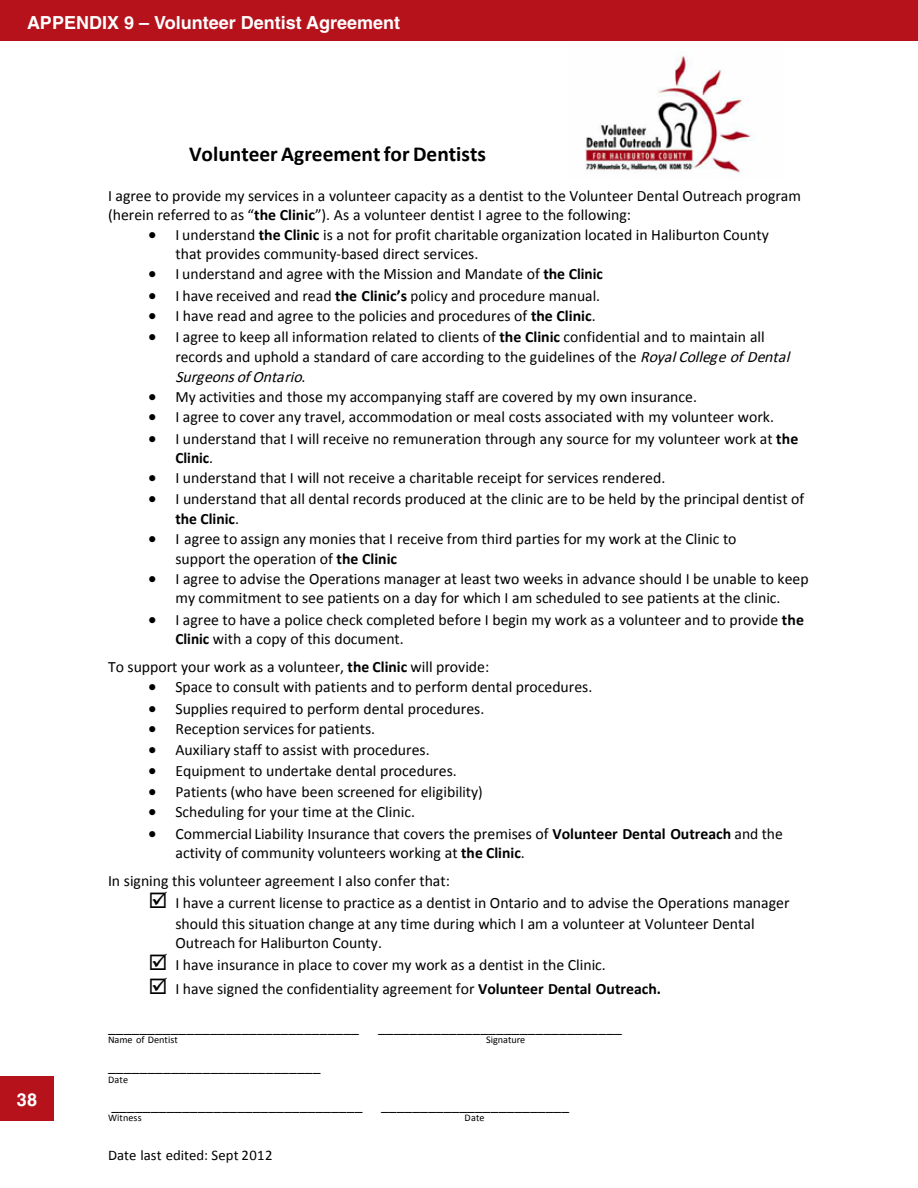
<style>
.page{position:relative;width:918px;height:1188px;background:#fff}
.page>*{position:absolute;margin:0;border:0;box-sizing:border-box;transform-origin:0 0}
.t1{font:700 21.3px "Calibri";color:#000}
.t2{font:700 18px "Helvetica";color:#fff}
.t3{font:15.75px/19.2px "Calibri";color:#000}
.t4{font:14.7px "Calibri";color:#000}
.t5{font:10.2px "Calibri";color:#000}
.s1{font-weight:700}
.s2{font-style:italic}
</style>
<div class="page">
<div style="left:0;top:0;width:918px;height:40px;background:#b5121b"></div>
<img style="left:585px;top:55px;width:171px;height:119px">
<div style="left:0;top:1077px;width:54px;height:44px;background:#b5121b"></div>
<p class="t2" style="left:27px;top:11px;width:375px">APPENDIX 9 – Volunteer Dentist Agreement</p>
<p class="t2" style="left:17px;top:1089px;width:22px">38</p>
<h1 class="t1" style="left:189px;top:141px;width:299px">Volunteer Agreement for Dentists</h1>
<p class="t3" style="left:108px;top:186px;width:695px">I agree to provide my services in a volunteer capacity as a dentist to the Volunteer Dental Outreach program (herein referred to as “<span class="s1">the Clinic</span>”). As a volunteer dentist I agree to the following:</p>
<p class="t3" style="left:175px;top:226px;width:595px;text-indent:-27px">• I understand <span class="s1">the Clinic</span> is a not for profit charitable organization located in Haliburton County that provides community-based direct services.</p>
<p class="t3" style="left:148px;top:265px;width:456px">• I understand and agree with the Mission and Mandate of <span class="s1">the Clinic</span></p>
<p class="t3" style="left:148px;top:286px;width:453px">• I have received and read <span class="s1">the Clinic’s</span> policy and procedure manual.</p>
<p class="t3" style="left:148px;top:306px;width:449px">• I have read and agree to the policies and procedures of <span class="s1">the Clinic</span>.</p>
<p class="t3" style="left:176px;top:327px;width:621px;line-height:19.6px;text-indent:-27px">• I agree to keep all information related to clients of <span class="s1">the Clinic</span> confidential and to maintain all records and uphold a standard of care according to the guidelines of the <span class="s2">RoyalCollegeofDental<br>SurgeonsofOntario</span>.</p>
<p class="t3" style="left:148px;top:387px;width:550px">• My activities and those my accompanying staff are covered by my own insurance.</p>
<p class="t3" style="left:148px;top:407px;width:627px">• I agree to cover any travel, accommodation or meal costs associated with my volunteer work.</p>
<p class="t3" style="left:176px;top:429px;width:624px;text-indent:-27px">• I understand that I will receive no remuneration through any source for my volunteer work at <span class="s1">the<br>Clinic</span>.</p>
<p class="t3" style="left:148px;top:468px;width:518px">• I understand that I will not receive a charitable receipt for services rendered.</p>
<p class="t3" style="left:176px;top:490px;width:630px;text-indent:-27px">• I understand that all dental records produced at the clinic are to be held by the principal dentist of <span class="s1">the Clinic</span>.</p>
<p class="t3" style="left:176px;top:528px;width:563px;line-height:20.2px;text-indent:-27px">• I agree to assign any monies that I receive from third parties for my work at the Clinic to support the operation of <span class="s1">the Clinic</span></p>
<p class="t3" style="left:148px;top:570px;width:662px;text-align:center">• I agree to advise the Operations manager at least two weeks in advance should I be unable to keep my commitment to see patients on a day for which I am scheduled to see patients at the clinic.</p>
<p class="t3" style="left:176px;top:610px;width:630px;text-indent:-27px">• I agree to have a police check completed before I begin my work as a volunteer and to provide <span class="s1">the<br>Clinic</span> with a copy of this document.</p>
<p class="t3" style="left:108px;top:657px;width:383px">To support your work as a volunteer, <span class="s1">the Clinic</span> will provide:</p>
<p class="t3" style="left:148px;top:677px;width:445px">• Space to consult with patients and to perform dental procedures.</p>
<p class="t3" style="left:148px;top:699px;width:337px">• Supplies required to perform dental procedures.</p>
<p class="t3" style="left:148px;top:719px;width:228px">• Reception services for patients.</p>
<p class="t3" style="left:148px;top:740px;width:283px">• Auxiliary staff to assist with procedures.</p>
<p class="t3" style="left:148px;top:761px;width:310px">• Equipment to undertake dental procedures.</p>
<p class="t3" style="left:148px;top:782px;width:336px">• Patients (who have been screened for eligibility)</p>
<p class="t3" style="left:148px;top:802px;width:268px">• Scheduling for your time at the Clinic.</p>
<p class="t3" style="left:176px;top:824px;width:609px;text-indent:-27px">• Commercial Liability Insurance that covers the premises of <span class="s1">Volunteer Dental Outreach</span> and the activity of community volunteers working at <span class="s1">the Clinic</span>.</p>
<p class="t3" style="left:108px;top:871px;width:343px">In signing this volunteer agreement I also confer that:</p>
<p class="t3" style="left:176px;top:893px;width:616px;line-height:19.6px;text-indent:-27px">☑ I have a current license to practice as a dentist in Ontario and to advise the Operations manager should this situation change at any time during which I am a volunteer at Volunteer Dental<br>Outreach for Haliburton County.</p>
<p class="t3" style="left:148px;top:955px;width:459px">☑ I have insurance in place to cover my work as a dentist in the Clinic.</p>
<p class="t3" style="left:148px;top:979px;width:514px">☑ I have signed the confidentiality agreement for <span class="s1">Volunteer Dental Outreach.</span></p>
<p class="t3" style="left:108px;top:1017px;width:516px">________________________________ _______________________________</p>
<p class="t5" style="left:108px;top:1033px;width:71px">Name of Dentist</p>
<p class="t5" style="left:486px;top:1033px;width:41px">Signature</p>
<p class="t3" style="left:108px;top:1057px;width:214px">___________________________</p>
<p class="t5" style="left:108px;top:1073px;width:22px">Date</p>
<p class="t3" style="left:111px;top:1095px;width:459px">________________________________ ________________________</p>
<p class="t5" style="left:108px;top:1111px;width:35px">Witness</p>
<p class="t5" style="left:465px;top:1111px;width:22px">Date</p>
<p class="t4" style="left:108px;top:1146px;width:166px">Date last edited: Sept 2012</p>
</div>
